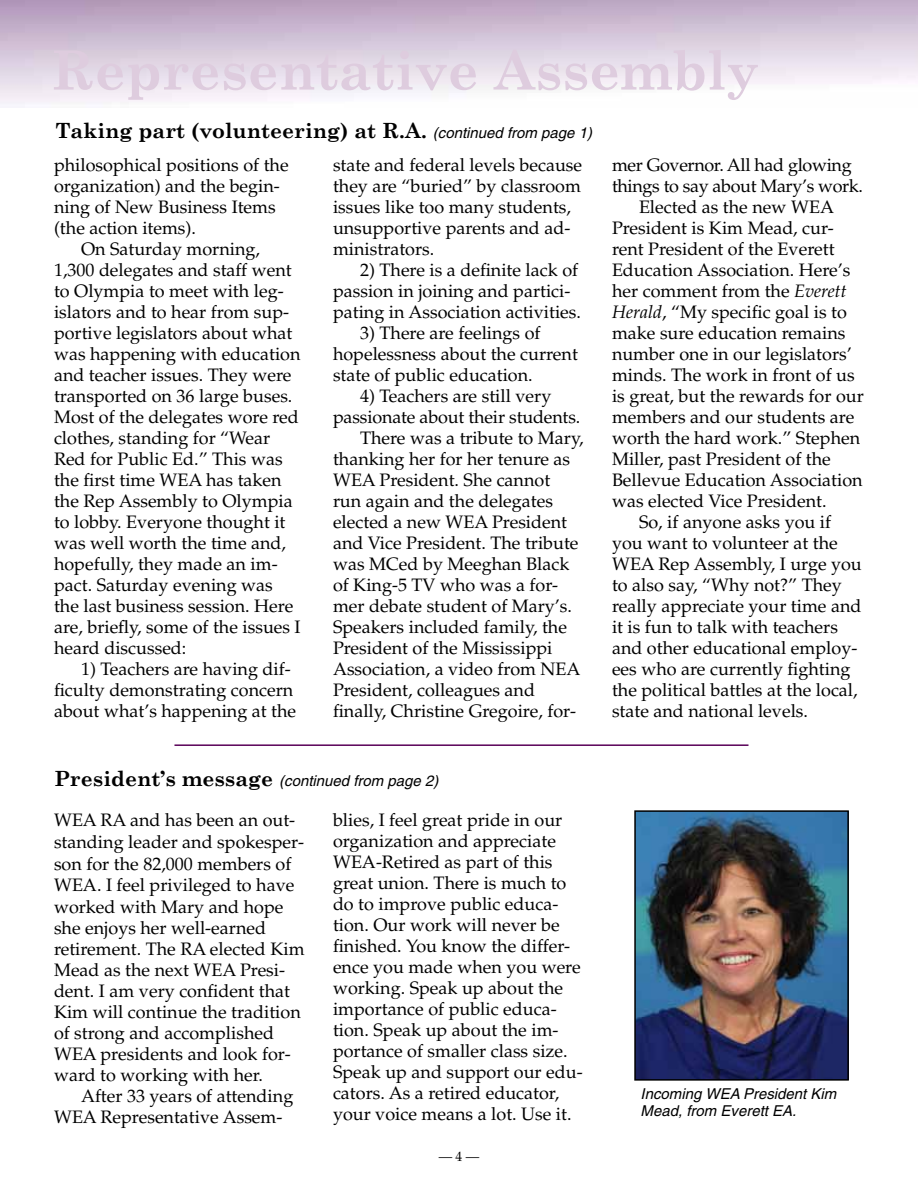
<style>
.page{position:relative;width:918px;height:1188px;background:#fff}
.page>*{position:absolute;margin:0;border:0;box-sizing:border-box;transform-origin:0 0}
.t1{font:700 54px "Century Schoolbook";color:#deccde}
.t2{font:700 21px "Century Schoolbook";color:#000}
.t3{font:18px/21px "Palatino";color:#000}
.t4{font:18px "Palatino";letter-spacing:-.02em;color:#000}
.t5{font:italic 15px/16.5px "Helvetica";color:#000}
.t6{font:13.5px "Palatino";color:#000}
.s1{font-family:"Helvetica";font-weight:400;font-style:italic;font-size:15px}
.s2{font-family:"Century Schoolbook";font-weight:700;font-style:normal;font-size:21px}
.s3{font-style:italic}
</style>
<div class="page">
<img style="left:637px;top:813px;width:209px;height:265px">
<div style="left:634px;top:810px;width:215px;height:271px;border:2px solid #000"></div>
<hr style="left:174px;top:744px;width:574px;height:2px;background:#590058">
<h1 class="t1" style="left:51px;top:28px;width:710px">Representative Assembly</h1>
<p class="t2" style="left:56px;top:114px;width:538px">Taking part (volunteering) at R.A. <span class="s1">(continued from page 1)</span></p>
<p class="t3" style="left:54px;top:155px;width:236px">philosophical positions of the</p>
<p class="t3" style="left:54px;top:176px;width:227px">organization) and the begin-</p>
<p class="t3" style="left:54px;top:197px;width:223px">ning of New Business Items</p>
<p class="t3" style="left:54px;top:218px;width:144px">(the action items).</p>
<p class="t3" style="left:81px;top:239px;width:181px">On Saturday morning,</p>
<p class="t3" style="left:54px;top:260px;width:239px">1,300 delegates and staff went</p>
<p class="t3" style="left:54px;top:281px;width:231px">to Olympia to meet with leg-</p>
<p class="t3" style="left:54px;top:302px;width:237px">islators and to hear from sup-</p>
<p class="t3" style="left:54px;top:323px;width:240px">portive legislators about what</p>
<p class="t3" style="left:54px;top:344px;width:248px">was happening with education</p>
<p class="t3" style="left:54px;top:365px;width:239px">and teacher issues. They were</p>
<p class="t3" style="left:54px;top:386px;width:240px">transported on 36 large buses.</p>
<p class="t3" style="left:54px;top:407px;width:246px">Most of the delegates wore red</p>
<p class="t3" style="left:54px;top:428px;width:218px">clothes, standing for “Wear</p>
<p class="t3" style="left:54px;top:449px;width:230px">Red for Public Ed.” This was</p>
<p class="t3" style="left:54px;top:470px;width:229px">the first time WEA has taken</p>
<p class="t3" style="left:54px;top:491px;width:240px">the Rep Assembly to Olympia</p>
<p class="t3" style="left:54px;top:512px;width:233px">to lobby. Everyone thought it</p>
<p class="t3" style="left:54px;top:533px;width:234px">was well worth the time and,</p>
<p class="t3" style="left:54px;top:554px;width:225px">hopefully, they made an im-</p>
<p class="t3" style="left:54px;top:575px;width:220px">pact. Saturday evening was</p>
<p class="t3" style="left:54px;top:596px;width:241px">the last business session. Here</p>
<p class="t3" style="left:54px;top:617px;width:248px">are, briefly, some of the issues I</p>
<p class="t3" style="left:54px;top:638px;width:134px">heard discussed:</p>
<p class="t3" style="left:54px;top:659px;width:244px;text-indent:27px">1) Teachers are having dif&shy;ficulty demonstrating concern about what’s happening at the</p>
<p class="t3" style="left:333px;top:155px;width:251px">state and federal levels because they are “buried” by classroom issues like too many students, unsupportive parents and ad&shy;ministrators.</p>
<p class="t3" style="left:333px;top:260px;width:250px;text-indent:27px">2) There is a definite lack of passion in joining and partici&shy;pating in Association activities.</p>
<p class="t3" style="left:333px;top:323px;width:246px;text-indent:27px">3) There are feelings of hopelessness about the current state of public education.</p>
<p class="t3" style="left:360px;top:386px;width:193px">4) Teachers are still very</p>
<p class="t3" style="left:333px;top:407px;width:249px">passionate about their students.</p>
<p class="t3" style="left:360px;top:428px;width:225px">There was a tribute to Mary,</p>
<p class="t3" style="left:333px;top:449px;width:239px">thanking her for her tenure as</p>
<p class="t3" style="left:333px;top:470px;width:219px">WEA President. She cannot</p>
<p class="t3" style="left:333px;top:491px;width:222px">run again and the delegates</p>
<p class="t3" style="left:333px;top:512px;width:236px">elected a new WEA President</p>
<p class="t3" style="left:333px;top:533px;width:247px">and Vice President. The tribute</p>
<p class="t3" style="left:333px;top:554px;width:238px">was MCed by Meeghan Black</p>
<p class="t3" style="left:333px;top:575px;width:227px">of King-5 TV who was a for-</p>
<p class="t3" style="left:333px;top:596px;width:241px">mer debate student of Mary’s.</p>
<p class="t3" style="left:333px;top:617px;width:236px">Speakers included family, the</p>
<p class="t3" style="left:333px;top:638px;width:221px">President of the Mississippi</p>
<p class="t3" style="left:333px;top:659px;width:249px">Association, a video from NEA</p>
<p class="t3" style="left:333px;top:680px;width:204px">President, colleagues and</p>
<p class="t3" style="left:333px;top:701px;width:244px">finally, Christine Gregoire, for-</p>
<p class="t5" style="left:54px;top:773px;width:386px"><span class="s2">President’s message</span> (continued from page 2)</p>
<p class="t3" style="left:333px;top:810px;width:251px">blies, I feel great pride in our organization and appreciate<br>WEA-Retired as part of this great union. There is much to do to improve public educa&shy;tion. Our work will never be finished. You know the differ&shy;ence you made when you were working. Speak up about the importance of public educa&shy;tion. Speak up about the im&shy;portance of smaller class size.<br>Speak up and support our edu&shy;cators. As a retired educator, your voice means a lot. Use it.</p>
<p class="t3" style="left:54px;top:810px;width:252px">WEA RA and has been an out&shy;standing leader and spokesper&shy;son for the 82,000 members of<br>WEA. I feel privileged to have worked with Mary and hope she enjoys her well-earned retirement. The RA elected Kim<br>Mead as the next WEA Presi&shy;dent. I am very confident that<br>Kim will continue the tradition of strong and accomplished<br>WEA presidents and look for&shy;ward to working with her.</p>
<p class="t3" style="left:54px;top:1086px;width:241px;text-indent:27px">After 33 years of attending<br>WEA Representative Assem-</p>
<p class="t6" style="left:439px;top:1149px;width:42px">— 4 —</p>
<p class="t4" style="left:612px;top:155px;width:241px">mer Governor. All had glowing</p>
<p class="t4" style="left:612px;top:176px;width:253px">things to say about Mary’s work.</p>
<p class="t3" style="left:639px;top:197px;width:197px">Elected as the new WEA</p>
<p class="t3" style="left:612px;top:218px;width:223px">President is Kim Mead, cur-</p>
<p class="t3" style="left:612px;top:239px;width:224px">rent President of the Everett</p>
<p class="t3" style="left:612px;top:260px;width:240px">Education Association. Here’s</p>
<p class="t3" style="left:612px;top:281px;width:236px">her comment from the <span class="s3">Everett</span></p>
<p class="t3" style="left:612px;top:302px;width:236px"><span class="s3">Herald</span>, “My specific goal is to</p>
<p class="t3" style="left:612px;top:323px;width:235px">make sure education remains</p>
<p class="t3" style="left:612px;top:344px;width:241px">number one in our legislators’</p>
<p class="t3" style="left:612px;top:365px;width:244px">minds. The work in front of us</p>
<p class="t3" style="left:612px;top:386px;width:253px">is great, but the rewards for our</p>
<p class="t3" style="left:612px;top:407px;width:244px">members and our students are</p>
<p class="t3" style="left:612px;top:428px;width:250px">worth the hard work.” Stephen</p>
<p class="t3" style="left:612px;top:449px;width:220px">Miller, past President of the</p>
<p class="t3" style="left:612px;top:470px;width:252px">Bellevue Education Association</p>
<p class="t3" style="left:612px;top:491px;width:216px">was elected Vice President.</p>
<p class="t3" style="left:639px;top:512px;width:194px">So, if anyone asks you if</p>
<p class="t3" style="left:612px;top:533px;width:227px">you want to volunteer at the</p>
<p class="t3" style="left:612px;top:554px;width:251px">WEA Rep Assembly, I urge you</p>
<p class="t3" style="left:612px;top:575px;width:231px">to also say, “Why not?” They</p>
<p class="t3" style="left:612px;top:596px;width:251px">really appreciate your time and</p>
<p class="t3" style="left:612px;top:617px;width:228px">it is fun to talk with teachers</p>
<p class="t3" style="left:612px;top:638px;width:247px">and other educational employ-</p>
<p class="t3" style="left:612px;top:659px;width:240px">ees who are currently fighting</p>
<p class="t3" style="left:612px;top:680px;width:247px">the political battles at the local,</p>
<p class="t3" style="left:612px;top:701px;width:198px">state and national levels.</p>
<p class="t5" style="left:641px;top:1086px;width:197px">Incoming WEA President Kim<br>Mead, from Everett EA.</p>
</div>
